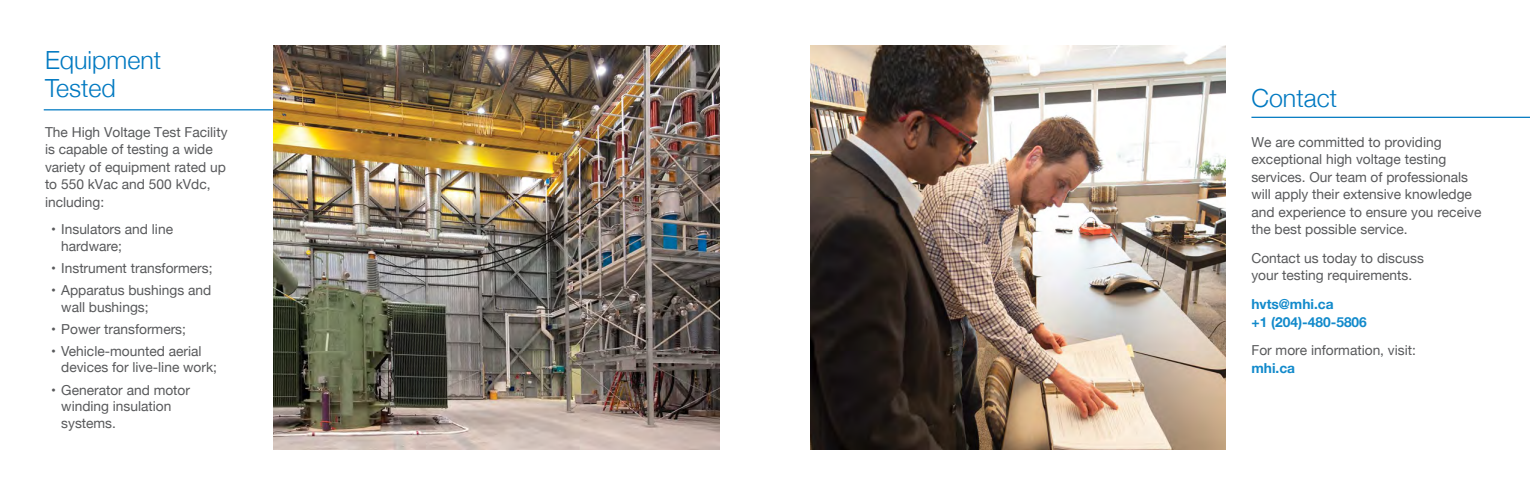
<style>
.page{position:relative;width:1530px;height:495px;background:#fff}
.page>*{position:absolute;margin:0;border:0;box-sizing:border-box;transform-origin:0 0}
.t1{font:300 25px/27.5px "Helvetica Neue";color:#0079c1}
.t2{font:13.75px/17.5px "Helvetica Neue";color:#58595b}
.t3{font:700 13.75px/17.5px "Helvetica Neue";color:#128acb}
</style>
<div class="page">
<hr style="left:44px;top:109px;width:239px;height:1px;background:#0079c1">
<img style="left:274px;top:45px;width:446px;height:405px">
<img style="left:810px;top:45px;width:416px;height:405px">
<hr style="left:1251px;top:117px;width:279px;height:1px;background:#0079c1">
<h1 class="t1" style="left:45px;top:45px;width:118px">Equipment<br>Tested</h1>
<p class="t2" style="left:45px;top:124px;width:184px">The High Voltage Test Facility is capable of testing a wide variety of equipment rated up to 550 kVac and 500 kVdc, including:</p>
<p class="t2" style="left:61px;top:222px;width:113px;line-height:16.5px;text-indent:-10px">• Insulators and line hardware;</p>
<p class="t2" style="left:51px;top:260px;width:163px">• Instrument transformers;</p>
<p class="t2" style="left:61px;top:283px;width:152px;line-height:16.5px;text-indent:-10px">• Apparatus bushings and wall bushings;</p>
<p class="t2" style="left:51px;top:321px;width:136px">• Power transformers;</p>
<p class="t2" style="left:61px;top:344px;width:157px;line-height:16.5px;text-indent:-10px">• Vehicle-mounted aerial devices for live-line work;</p>
<p class="t2" style="left:61px;top:382px;width:130px;line-height:16.5px;text-indent:-10px">• Generator and motor winding insulation systems.</p>
<h1 class="t1" style="left:1251px;top:82px;width:87px">Contact</h1>
<p class="t2" style="left:1251px;top:134px;width:231px">We are committed to providing exceptional high voltage testing services. Our team of professionals will apply their extensive knowledge and experience to ensure you receive the best possible service.</p>
<p class="t2" style="left:1251px;top:250px;width:174px">Contact us today to discuss your testing requirements.</p>
<p class="t3" style="left:1251px;top:296px;width:117px">hvts@mhi.ca<br>+1 (204)-480-5806</p>
<p class="t2" style="left:1251px;top:343px;width:166px">For more information, visit:</p>
<p class="t3" style="left:1251px;top:360px;width:45px">mhi.ca</p>
</div>
